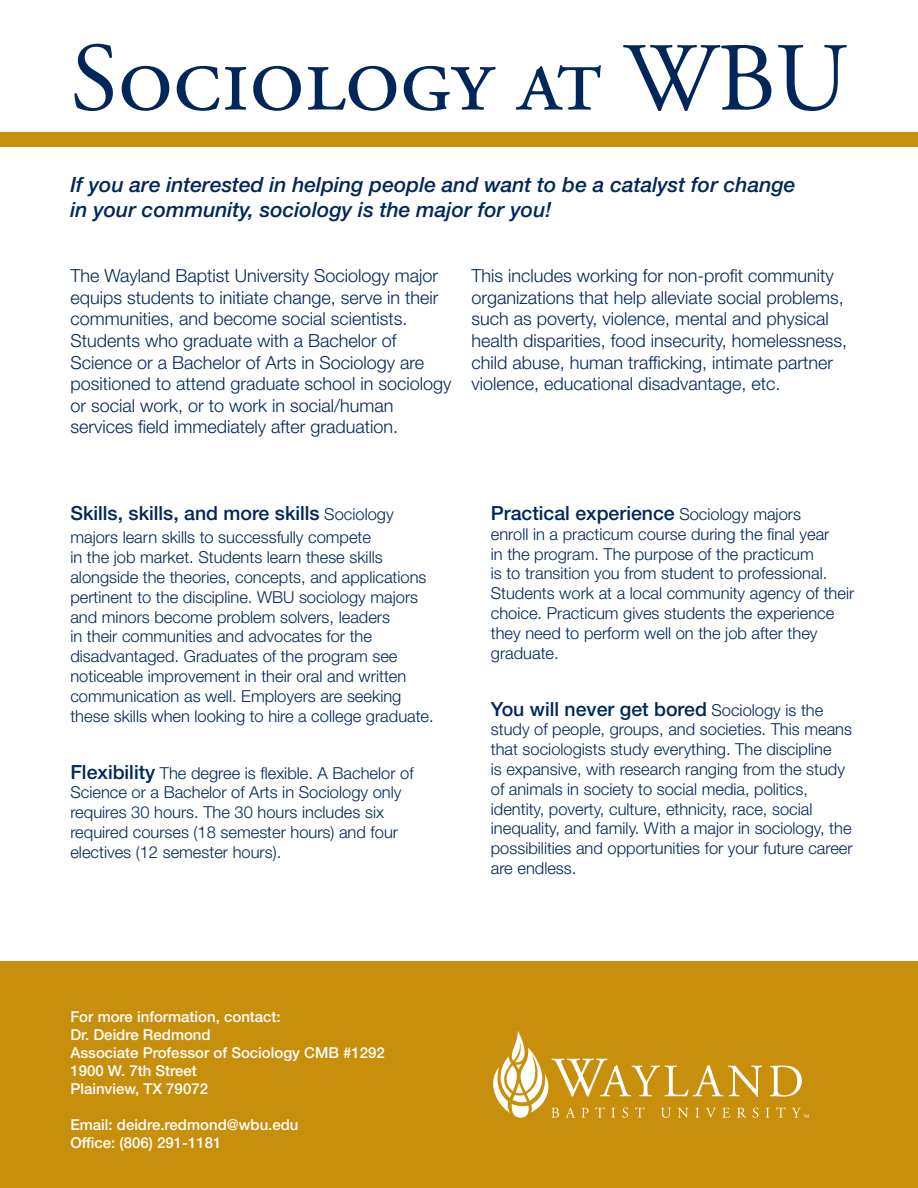
<style>
.page{position:relative;width:918px;height:1188px;background:#fff}
.page>*{position:absolute;margin:0;border:0;box-sizing:border-box;transform-origin:0 0}
.t1{font:97.2px "Adobe Garamond Pro";color:#00265a}
.t2{font:italic 500 21px/25.2px "Helvetica Neue LT Std";color:#00265a}
.t3{font:500 19.5px "Helvetica Neue LT Std";color:#00265a}
.t4{font:300 18px/21.6px "Helvetica Neue LT Std";color:#00265a}
.t5{font:300 16.5px/19.8px "Helvetica Neue LT Std";color:#00265a}
.t6{font:500 15px "Helvetica Neue LT Std";color:#fff}
.s1{font-weight:300;font-size:16.5px}
.s2{font-weight:500;font-size:19.5px}
</style>
<div class="page">
<div style="left:0;top:132px;width:918px;height:15px;background:#c88f0c"></div>
<div style="left:0;top:961px;width:918px;height:227px;background:#c88f0c"></div>
<svg style="left:493px;top:1031px;width:316px;height:87px"></svg>
<p class="t1" style="left:70px;top:20px;width:779px">Sociology at WBU</p>
<p class="t2" style="left:70px;top:172px;width:727px">If you are interested in helping people and want to be a catalyst for change in your community, sociology is the major for you!</p>
<p class="t4" style="left:70px;top:265px;width:383px">The Wayland Baptist University Sociology major equips students to initiate change, serve in their communities, and become social scientists.<br>Students who graduate with a Bachelor of Science or a Bachelor of Arts in Sociology are positioned to attend graduate school in sociology or social work, or to work in social/human services field immediately after graduation.</p>
<p class="t4" style="left:471px;top:265px;width:377px">This includes working for non-profit community organizations that help alleviate social problems, such as poverty, violence, mental and physical health disparities, food insecurity, homelessness, child abuse, human trafficking, intimate partner violence, educational disadvantage, etc.</p>
<p class="t3" style="left:70px;top:501px;width:325px">Skills, skills, and more skills <span class="s1">Sociology</span></p>
<p class="t5" style="left:70px;top:527px;width:365px">majors learn skills to successfully compete<br>in the job market. Students learn these skills alongside the theories, concepts, and applications pertinent to the discipline. WBU sociology majors and minors become problem solvers, leaders<br>in their communities and advocates for the disadvantaged. Graduates of the program see noticeable improvement in their oral and written communication as well. Employers are seeking these skills when looking to hire a college graduate.</p>
<p class="t5" style="left:70px;top:763px;width:345px"><span class="s2">Flexibility</span> The degree is flexible. A Bachelor of Science or a Bachelor of Arts in Sociology only requires 30 hours. The 30 hours includes six required courses (18 semester hours) and four electives (12 semester hours).</p>
<p class="t6" style="left:70px;top:1007px;width:212px">For more information, contact:</p>
<p class="t6" style="left:70px;top:1025px;width:142px">Dr. Deidre Redmond</p>
<p class="t6" style="left:70px;top:1043px;width:316px">Associate Professor of Sociology CMB #1292</p>
<p class="t6" style="left:70px;top:1061px;width:128px">1900 W. 7th Street</p>
<p class="t6" style="left:70px;top:1079px;width:139px">Plainview, TX 79072</p>
<p class="t6" style="left:70px;top:1115px;width:230px">Email: deidre.redmond@wbu.edu</p>
<p class="t6" style="left:70px;top:1133px;width:152px">Office: (806) 291-1181</p>
<p class="t3" style="left:491px;top:501px;width:312px">Practical experience <span class="s1">Sociology majors</span></p>
<p class="t5" style="left:491px;top:524px;width:365px">enroll in a practicum course during the final year<br>in the program. The purpose of the practicum<br>is to transition you from student to professional.<br>Students work at a local community agency of their choice. Practicum gives students the experience they need to perform well on the job after they graduate.</p>
<p class="t3" style="left:491px;top:697px;width:334px">You will never get bored <span class="s1">Sociology is the</span></p>
<p class="t5" style="left:491px;top:719px;width:363px">study of people, groups, and societies. This means that sociologists study everything. The discipline<br>is expansive, with research ranging from the study of animals in society to social media, politics, identity, poverty, culture, ethnicity, race, social inequality, and family. With a major in sociology, the possibilities and opportunities for your future career are endless.</p>
</div>
